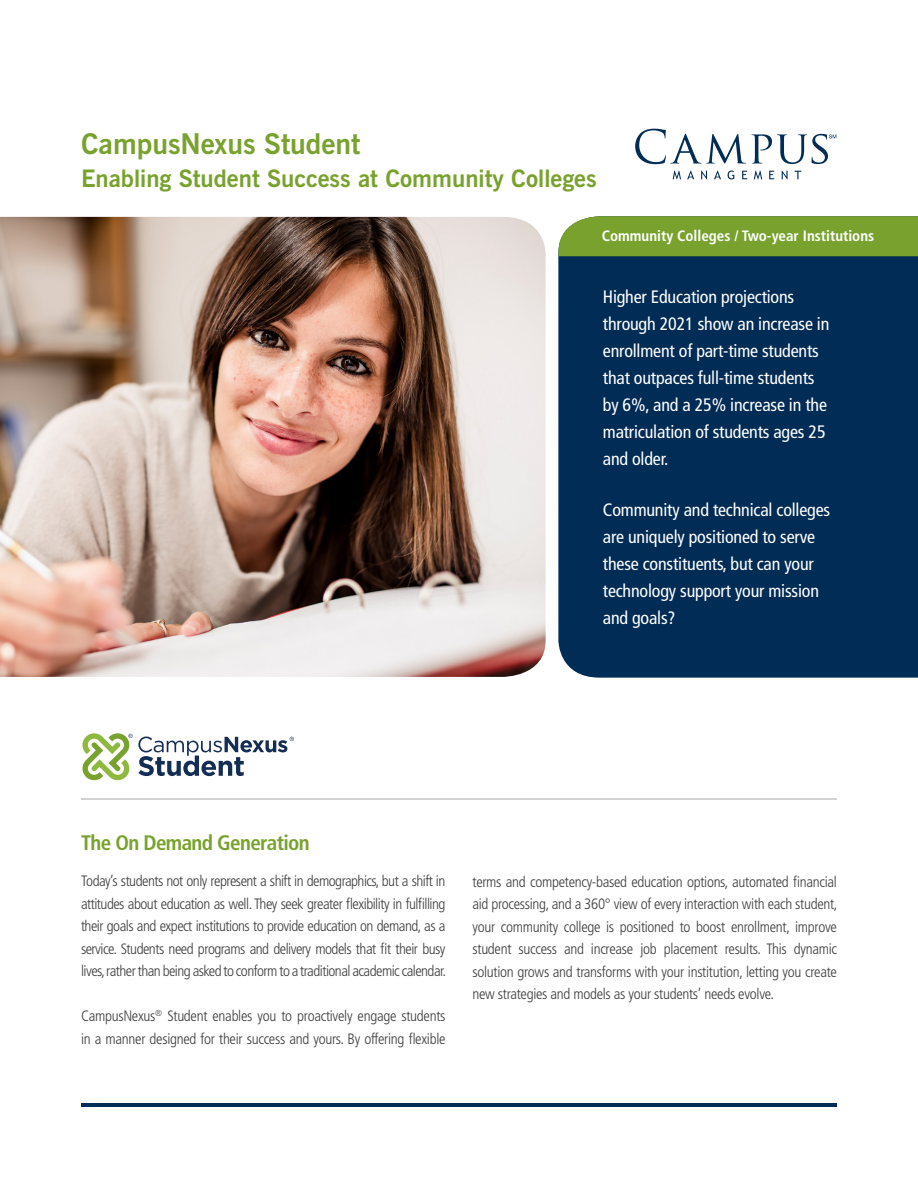
<style>
.page{position:relative;width:918px;height:1188px;background:#fff}
.page>*{position:absolute;margin:0;border:0;box-sizing:border-box;transform-origin:0 0}
.t1{font:700 28.5px "News Gothic";color:#78a22d}
.t2{font:700 24px "News Gothic";color:#78a22d}
.t3{font:700 condensed 21px "Frutiger LT Std";letter-spacing:-.03em;color:#78a22d}
.Copy{font:condensed 18px/27px "Frutiger LT Std";letter-spacing:-.01em;color:#fff}
.t4{font:300 condensed 15px/22.5px "Frutiger LT Std";letter-spacing:-.02em;color:#3e3e3f;text-align:justify}
.Copy-2{font:700 condensed 15px "Frutiger LT Std";color:#fff}
</style>
<div class="page">
<img style="left:0;top:217px;width:546px;height:460px">
<div style="left:558px;top:256px;width:360px;height:422px;background:#002c55"></div>
<hr style="left:81px;top:1103px;width:756px;height:4px;background:#002c55">
<svg style="left:635px;top:129px;width:111px;height:35px"></svg>
<svg style="left:673px;top:171px;width:8px;height:8px"></svg>
<svg style="left:687px;top:171px;width:7px;height:8px"></svg>
<svg style="left:701px;top:171px;width:6px;height:8px"></svg>
<svg style="left:714px;top:171px;width:7px;height:8px"></svg>
<svg style="left:728px;top:171px;width:6px;height:8px"></svg>
<svg style="left:742px;top:171px;width:5px;height:8px"></svg>
<svg style="left:754px;top:171px;width:8px;height:8px"></svg>
<svg style="left:769px;top:171px;width:5px;height:8px"></svg>
<svg style="left:782px;top:171px;width:6px;height:8px"></svg>
<svg style="left:795px;top:171px;width:6px;height:8px"></svg>
<svg style="left:752px;top:134px;width:84px;height:30px"></svg>
<svg style="left:82px;top:733px;width:212px;height:47px"></svg>
<hr style="left:81px;top:798px;width:756px;height:2px;background:#d1d2d4">
<div style="left:558px;top:216px;width:360px;height:40px;background:#78a22d"></div>
<p class="t1" style="left:81px;top:127px;width:281px">CampusNexus Student</p>
<p class="t2" style="left:81px;top:164px;width:517px">Enabling Student Success at Community Colleges</p>
<p class="Copy-2" style="left:602px;top:227px;width:274px">Community Colleges / Two-year Institutions</p>
<p class="Copy" style="left:603px;top:283px;width:228px">Higher Education projections through 2021 show an increase in enrollment of part-time students that outpaces full-time students by 6%, and a 25% increase in the matriculation of students ages 25 and older.</p>
<p class="Copy" style="left:603px;top:496px;width:229px">Community and technical colleges are uniquely positioned to serve these constituents, but can your technology support your mission and goals?</p>
<p class="t3" style="left:81px;top:831px;width:230px">The On Demand Generation</p>
<p class="t4" style="left:81px;top:870px;width:367px">Today’s students not only represent a shift in demographics, but a shift in attitudes about education as well. They seek greater flexibility in fulfilling their goals and expect institutions to provide education on demand, as a service. Students need programs and delivery models that fit their busy lives, rather than being asked to conform to a traditional academic calendar.</p>
<p class="t4" style="left:81px;top:1005px;width:366px">CampusNexus<sup>®</sup> Student enables you to proactively engage students in a manner designed for their success and yours. By offering flexible</p>
<p class="t4" style="left:472px;top:870px;width:367px">terms and competency-based education options, automated financial aid processing, and a 360° view of every interaction with each student, your community college is positioned to boost enrollment, improve student success and increase job placement results. This dynamic solution grows and transforms with your institution, letting you create new strategies and models as your students’ needs evolve.</p>
</div>
